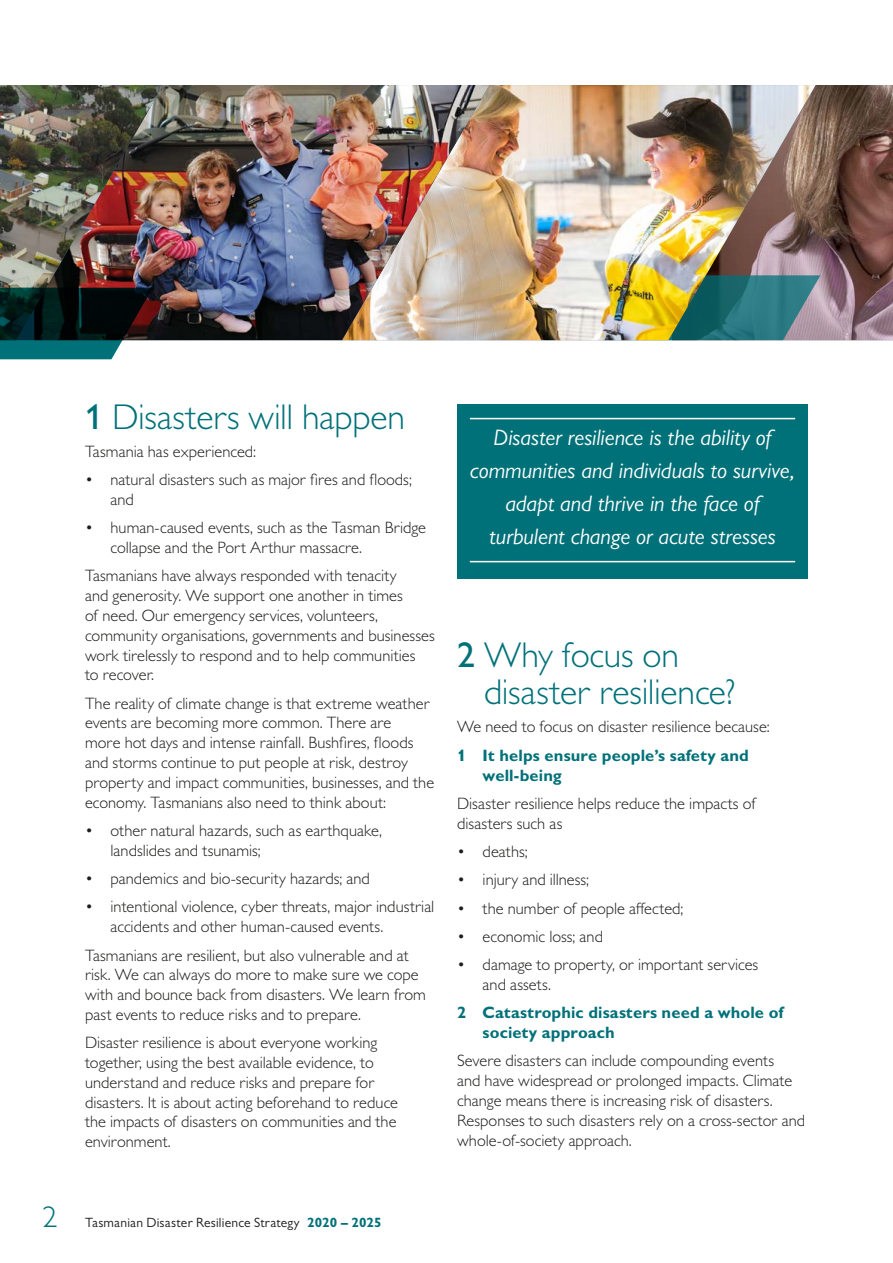
<style>
.page{position:relative;width:893px;height:1263px;background:#fff}
.page>*{position:absolute;margin:0;border:0;box-sizing:border-box;transform-origin:0 0}
.H1{font:300 36px "Gill Sans MT Pro";letter-spacing:-.005em;color:#007179}
.t1{font:300 30px "Gill Sans MT Pro";color:#007179}
.body{font:italic 22.5px/33px "Gill Sans MT Pro";color:#fff;text-align:center}
.body-2{font:300 16.5px/19.8px "Gill Sans MT Pro";color:#1d1d1b}
.body-3{font:700 16.5px/19.8px "Gill Sans MT Pro";letter-spacing:.005em;color:#007179}
.t2{font:13.5px "Gill Sans MT Pro";letter-spacing:.015em;color:#1d1d1b}
.s1{font-weight:500}
.s2{font-weight:700;color:#007179}
</style>
<div class="page">
<img style="left:816px;top:85px;width:77px;height:255px">
<img style="left:489px;top:85px;width:327px;height:255px">
<img style="left:163px;top:85px;width:326px;height:255px">
<img style="left:0;top:85px;width:163px;height:274px">
<div style="left:457px;top:404px;width:351px;height:174px;background:#007179"></div>
<hr style="left:470px;top:418px;width:325px;height:1px;background:#fff">
<hr style="left:470px;top:561px;width:325px;height:1px;background:#fff">
<p class="H1" style="left:85px;top:395px;width:322px"><span class="s1">1</span> Disasters will happen</p>
<p class="body-2" style="left:85px;top:441px;width:173px">Tasmania has experienced:</p>
<p class="body-2" style="left:111px;top:469px;width:303px;text-indent:-26px">• natural disasters such as major fires and floods; and</p>
<p class="body-2" style="left:111px;top:517px;width:317px;text-indent:-26px">• human-caused events, such as the Tasman Bridge collapse and the Port Arthur massacre.</p>
<p class="body-2" style="left:85px;top:566px;width:351px">Tasmanians have always responded with tenacity<br>and generosity. We support one another in times<br>of need. Our emergency services, volunteers, community organisations, governments and businesses work tirelessly to respond and to help communities<br>to recover.</p>
<p class="body-2" style="left:85px;top:693px;width:351px">The reality of climate change is that extreme weather events are becoming more common. There are<br>more hot days and intense rainfall. Bushfires, floods and storms continue to put people at risk, destroy property and impact communities, businesses, and the economy. Tasmanians also need to think about:</p>
<p class="body-2" style="left:111px;top:820px;width:273px;text-indent:-26px">• other natural hazards, such as earthquake, landslides and tsunamis;</p>
<p class="body-2" style="left:85px;top:868px;width:286px">• pandemics and bio-security hazards; and</p>
<p class="body-2" style="left:111px;top:897px;width:325px;text-indent:-26px">• intentional violence, cyber threats, major industrial accidents and other human-caused events.</p>
<p class="body-2" style="left:85px;top:945px;width:342px">Tasmanians are resilient, but also vulnerable and at risk. We can always do more to make sure we cope with and bounce back from disasters. We learn from past events to reduce risks and to prepare.</p>
<p class="body-2" style="left:85px;top:1032px;width:315px">Disaster resilience is about everyone working together, using the best available evidence, to understand and reduce risks and prepare for disasters. It is about acting beforehand to reduce the impacts of disasters on communities and the environment.</p>
<h2 class="t1" style="left:43px;top:1198px;width:16px">2</h2>
<p class="t2" style="left:85px;top:1214px;width:298px">Tasmanian Disaster Resilience Strategy <span class="s2">2020 – 2025</span></p>
<p class="body" style="left:470px;top:421px;width:327px">Disaster resilience is the ability of communities and individuals to survive, adapt and thrive in the face of turbulent change or acute stresses</p>
<p class="H1" style="left:457px;top:633px;width:223px"><span class="s1">2</span> Why focus on</p>
<p class="H1" style="left:484px;top:670px;width:253px">disaster resilience?</p>
<p class="body-2" style="left:457px;top:717px;width:314px">We need to focus on disaster resilience because:</p>
<p class="body-3" style="left:483px;top:745px;width:268px;text-indent:-26px">1 It helps ensure people’s safety and well-being</p>
<p class="body-2" style="left:457px;top:793px;width:301px">Disaster resilience helps reduce the impacts of disasters such as</p>
<p class="body-2" style="left:457px;top:841px;width:72px">• deaths;</p>
<p class="body-2" style="left:457px;top:870px;width:134px">• injury and illness;</p>
<p class="body-2" style="left:457px;top:898px;width:228px">• the number of people affected;</p>
<p class="body-2" style="left:457px;top:926px;width:147px">• economic loss; and</p>
<p class="body-2" style="left:483px;top:954px;width:277px;text-indent:-26px">• damage to property, or important services and assets.</p>
<p class="body-3" style="left:483px;top:1002px;width:302px;text-indent:-26px">2 Catastrophic disasters need a whole of society approach</p>
<p class="body-2" style="left:457px;top:1051px;width:350px">Severe disasters can include compounding events<br>and have widespread or prolonged impacts. Climate change means there is increasing risk of disasters.<br>Responses to such disasters rely on a cross-sector and whole-of-society approach.</p>
</div>
